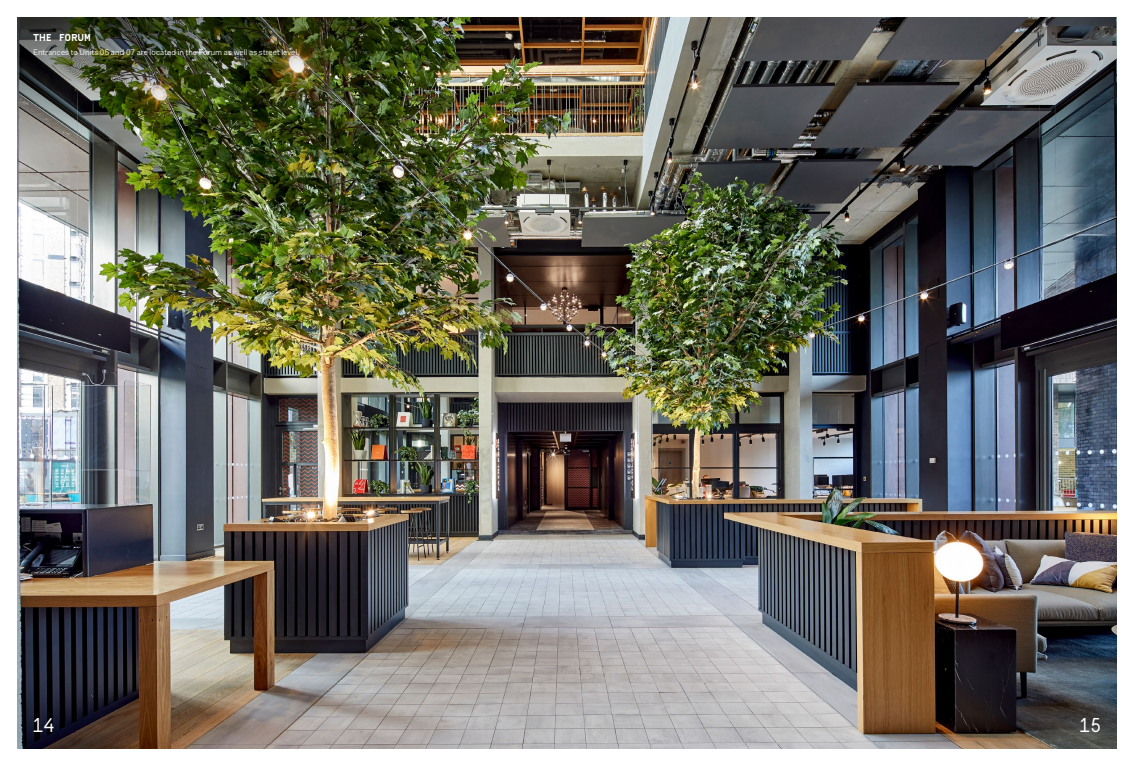
<style>
.page{position:relative;width:1134px;height:766px;background:#fff}
.page>*{position:absolute;margin:0;border:0;box-sizing:border-box;transform-origin:0 0}
.t1{font:20px "Simplon Mono";color:#fff}
.t2{font:700 10px "Simplon Mono";letter-spacing:.035em;color:#fff}
.t3{font:8px "Fakt Pro Blond";letter-spacing:.01em;color:#fff}
</style>
<div class="page">
<img style="left:17px;top:17px;width:1100px;height:731px">
<img style="left:17px;top:17px;width:536px;height:207px">
<p class="t2" style="left:33px;top:33px;width:59px">THE FORUM</p>
<p class="t3" style="left:33px;top:47px;width:268px">Entrances to Units 05 and 07 are located in the Forum as well as street level.</p>
<h1 class="t1" style="left:32px;top:714px;width:25px">14</h1>
<h1 class="t1" style="left:1078px;top:714px;width:25px">15</h1>
</div>
